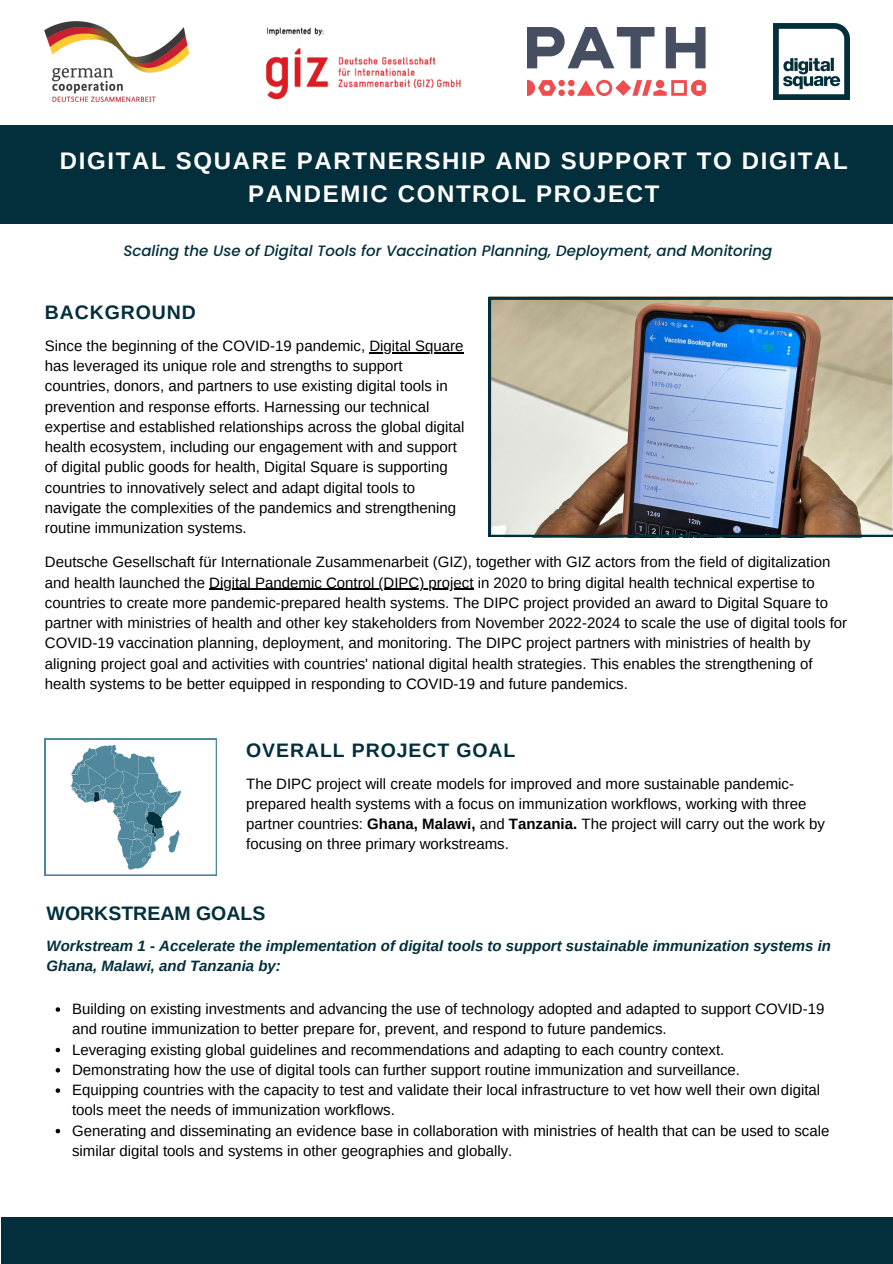
<style>
.page{position:relative;width:893px;height:1264px;background:#fff}
.page>*{position:absolute;margin:0;border:0;box-sizing:border-box;transform-origin:0 0}
.t1{font:700 24px/32.7px "Arimo";letter-spacing:.07em;color:#fff;text-align:center}
.t2{font:700 19.5px "Arimo";letter-spacing:.045em;color:#022f3b}
.t3{font:700 19.5px "Arimo";color:#022f3b}
.t4{font:15px/20.2px "Arimo";color:#000}
.t5{font:italic 700 15px/20.2px "Arimo";color:#022f3b}
.t6{font:italic 500 15px "Poppins";color:#022f3b}
.s1{font-weight:700}
</style>
<div class="page">
<div style="left:1px;top:1217px;width:891px;height:46px;background:#022f3b"></div>
<div style="left:0;top:126px;width:892px;height:98px;background:#022f3b"></div>
<img style="left:773px;top:23px;width:76px;height:77px">
<img style="left:45px;top:21px;width:145px;height:80px">
<svg style="left:45px;top:739px;width:172px;height:136px"></svg>
<img style="left:489px;top:297px;width:403px;height:240px">
<hr style="left:209px;top:588px;width:264px;height:2px;background:#000">
<img style="left:528px;top:27px;width:177px;height:69px">
<hr style="left:369px;top:352px;width:94px;height:1px;background:#000">
<svg style="left:56px;top:1007px;width:4px;height:4px"></svg>
<svg style="left:56px;top:1047px;width:4px;height:5px"></svg>
<svg style="left:56px;top:1068px;width:4px;height:4px"></svg>
<svg style="left:56px;top:1088px;width:4px;height:4px"></svg>
<svg style="left:56px;top:1128px;width:4px;height:5px"></svg>
<img style="left:266px;top:27px;width:194px;height:73px">
<p class="t1" style="left:60px;top:144px;width:789px">DIGITAL SQUARE PARTNERSHIP AND SUPPORT TO DIGITAL<br>PANDEMIC CONTROL PROJECT</p>
<h2 class="t6" style="left:123px;top:240px;width:650px">Scaling the Use of Digital Tools for Vaccination Planning, Deployment, and Monitoring</h2>
<h3 class="t2" style="left:45px;top:302px;width:152px">BACKGROUND</h3>
<h2 class="t4" style="left:45px;top:335px;width:420px">Since the beginning of the COVID-19 pandemic, Digital Square</h2>
<p class="t4" style="left:45px;top:356px;width:421px">has leveraged its unique role and strengths to support countries, donors, and partners to use existing digital tools in prevention and response efforts. Harnessing our technical expertise and established relationships across the global digital health ecosystem, including our engagement with and support of digital public goods for health, Digital Square is supporting countries to innovatively select and adapt digital tools to navigate the complexities of the pandemics and strengthening routine immunization systems.</p>
<p class="t4" style="left:45px;top:552px;width:787px">Deutsche Gesellschaft für Internationale Zusammenarbeit (GIZ), together with GIZ actors from the field of digitalization and health launched the Digital Pandemic Control (DIPC) project in 2020 to bring digital health technical expertise to</p>
<p class="t4" style="left:45px;top:592px;width:803px">countries to create more pandemic-prepared health systems. The DIPC project provided an award to Digital Square to partner with ministries of health and other key stakeholders from November 2022-2024 to scale the use of digital tools for COVID-19 vaccination planning, deployment, and monitoring. The DIPC project partners with ministries of health by aligning project goal and activities with countries' national digital health strategies. This enables the strengthening of health systems to be better equipped in responding to COVID-19 and future pandemics.</p>
<p class="t2" style="left:246px;top:739px;width:271px">OVERALL PROJECT GOAL</p>
<h2 class="t4" style="left:246px;top:773px;width:580px">The DIPC project will create models for improved and more sustainable pandemic&shy;prepared health systems with a focus on immunization workflows, working with three partner countries: <span class="s1">Ghana, Malawi,</span> and <span class="s1">Tanzania.</span> The project will carry out the work by focusing on three primary workstreams.</h2>
<h3 class="t3" style="left:47px;top:901px;width:220px">WORKSTREAM GOALS</h3>
<p class="t5" style="left:47px;top:935px;width:785px">Workstream 1 - Accelerate the implementation of digital tools to support sustainable immunization systems in<br>Ghana, Malawi, and Tanzania by:</p>
<p class="t4" style="left:72px;top:998px;width:753px">Building on existing investments and advancing the use of technology adopted and adapted to support COVID-19 and routine immunization to better prepare for, prevent, and respond to future pandemics.</p>
<p class="t4" style="left:72px;top:1039px;width:653px">Leveraging existing global guidelines and recommendations and adapting to each country context.</p>
<p class="t4" style="left:72px;top:1059px;width:669px">Demonstrating how the use of digital tools can further support routine immunization and surveillance.</p>
<p class="t4" style="left:72px;top:1079px;width:758px">Equipping countries with the capacity to test and validate their local infrastructure to vet how well their own digital tools meet the needs of immunization workflows.<br>Generating and disseminating an evidence base in collaboration with ministries of health that can be used to scale similar digital tools and systems in other geographies and globally.</p>
</div>
